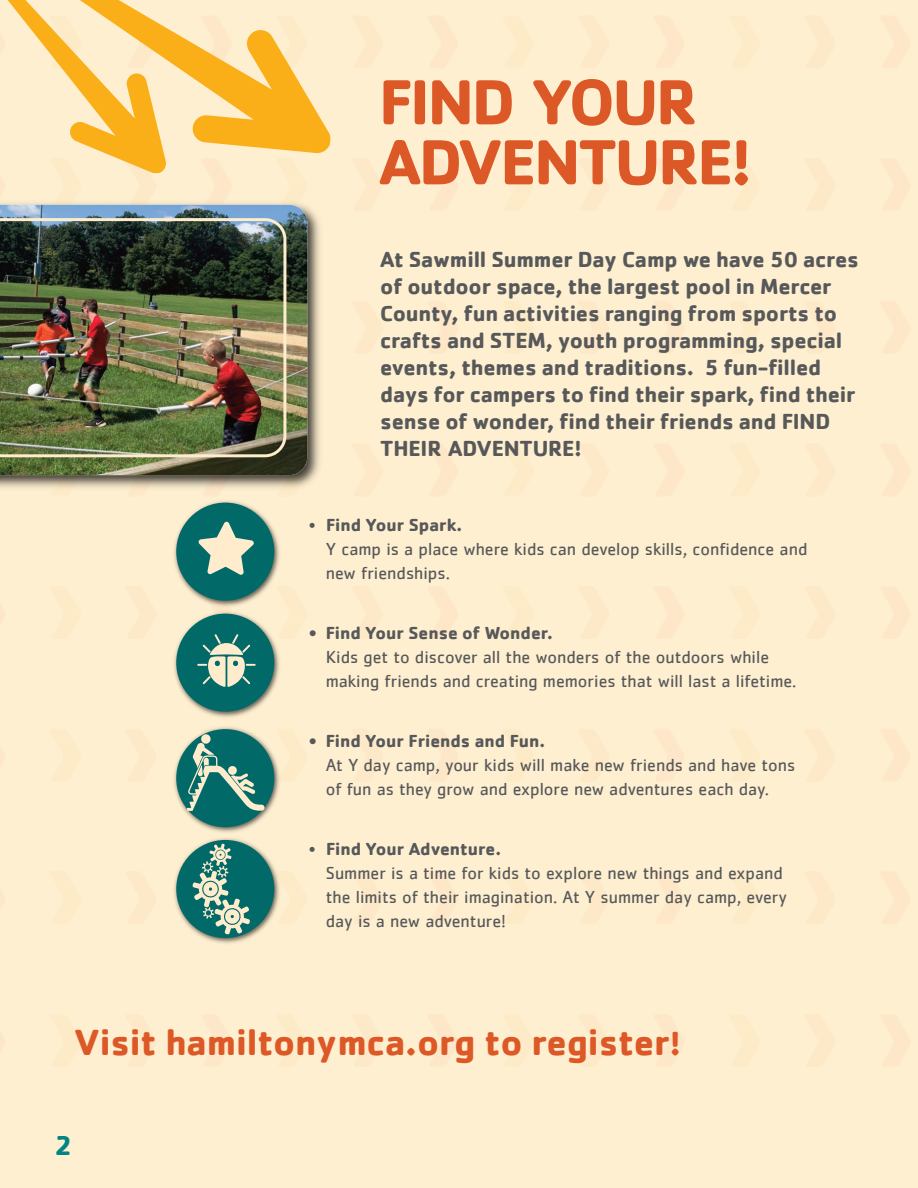
<style>
.page{position:relative;width:918px;height:1188px;background:#feefd0}
.page>*{position:absolute;margin:0;border:0;box-sizing:border-box;transform-origin:0 0}
.t1{font:700 66px/60px "Cachet";letter-spacing:-.04em;color:#dd5827}
.t2{font:700 37.5px "Cachet";letter-spacing:-.005em;color:#dd5827}
.t3{font:700 28.35px "Cachet";color:#008484}
.t4{font:700 22.5px/27px "Cachet";letter-spacing:-.01em;color:#57585a}
.t5{font:18px/24px "Cachet";color:#57585a}
.s1{font-weight:700}
.s2{font-size:34.5px}
</style>
<div class="page">
<svg style="left:167px;top:28px;width:164px;height:126px"></svg>
<svg style="left:7px;top:0;width:160px;height:174px"></svg>
<img style="left:174px;top:501px;width:106px;height:106px">
<div style="left:176px;top:503px;width:98px;height:98px;background:#016a69;border-radius:50%"></div>
<svg style="left:199px;top:522px;width:55px;height:53px"></svg>
<img style="left:174px;top:607px;width:107px;height:226px">
<div style="left:176px;top:614px;width:98px;height:98px;background:#016a69;border-radius:50%"></div>
<svg style="left:197px;top:634px;width:59px;height:53px"></svg>
<div style="left:176px;top:729px;width:98px;height:98px;background:#016a69;border-radius:50%"></div>
<svg style="left:187px;top:734px;width:83px;height:83px"></svg>
<img style="left:174px;top:838px;width:106px;height:106px">
<div style="left:176px;top:840px;width:98px;height:98px;background:#016a69;border-radius:50%"></div>
<svg style="left:193px;top:844px;width:57px;height:90px"></svg>
<img style="left:0;top:200px;width:320px;height:290px">
<img style="left:0;top:205px;width:307px;height:270px">
<img style="left:0;top:218px;width:286px;height:239px">
<p class="t1" style="left:379px;top:70px;width:375px">FIND YOUR<br>ADVENTURE!</p>
<p class="t4" style="left:380px;top:245px;width:480px">At Sawmill Summer Day Camp we have 50 acres of outdoor space, the largest pool in Mercer County, fun activities ranging from sports to crafts and STEM, youth programming, special events, themes and traditions. 5 fun-filled days for campers to find their spark, find their sense of wonder, find their friends and FIND THEIR ADVENTURE!</p>
<p class="t5" style="left:326px;top:514px;width:483px;text-indent:-17px">• <span class="s1">Find Your Spark.<br></span>Y camp is a place where kids can develop skills, confidence and new friendships.</p>
<p class="t5" style="left:326px;top:622px;width:472px;text-indent:-17px"><span class="s1">• Find Your Sense of Wonder.<br></span>Kids get to discover all the wonders of the outdoors while making friends and creating memories that will last a lifetime.</p>
<p class="t5" style="left:326px;top:730px;width:471px;text-indent:-17px"><span class="s1">• Find Your Friends and Fun.<br></span>At Y day camp, your kids will make new friends and have tons of fun as they grow and explore new adventures each day.</p>
<p class="t5" style="left:326px;top:838px;width:463px;text-indent:-17px">• <span class="s1">Find Your Adventure.<br></span>Summer is a time for kids to explore new things and expand the limits of their imagination. At Y summer day camp, every day is a new adventure!</p>
<p class="t2" style="left:74px;top:1018px;width:608px">Visit hamiltonymca.org to register<span class="s2">!</span></p>
<p class="t3" style="left:55px;top:1127px;width:19px">2</p>
</div>
